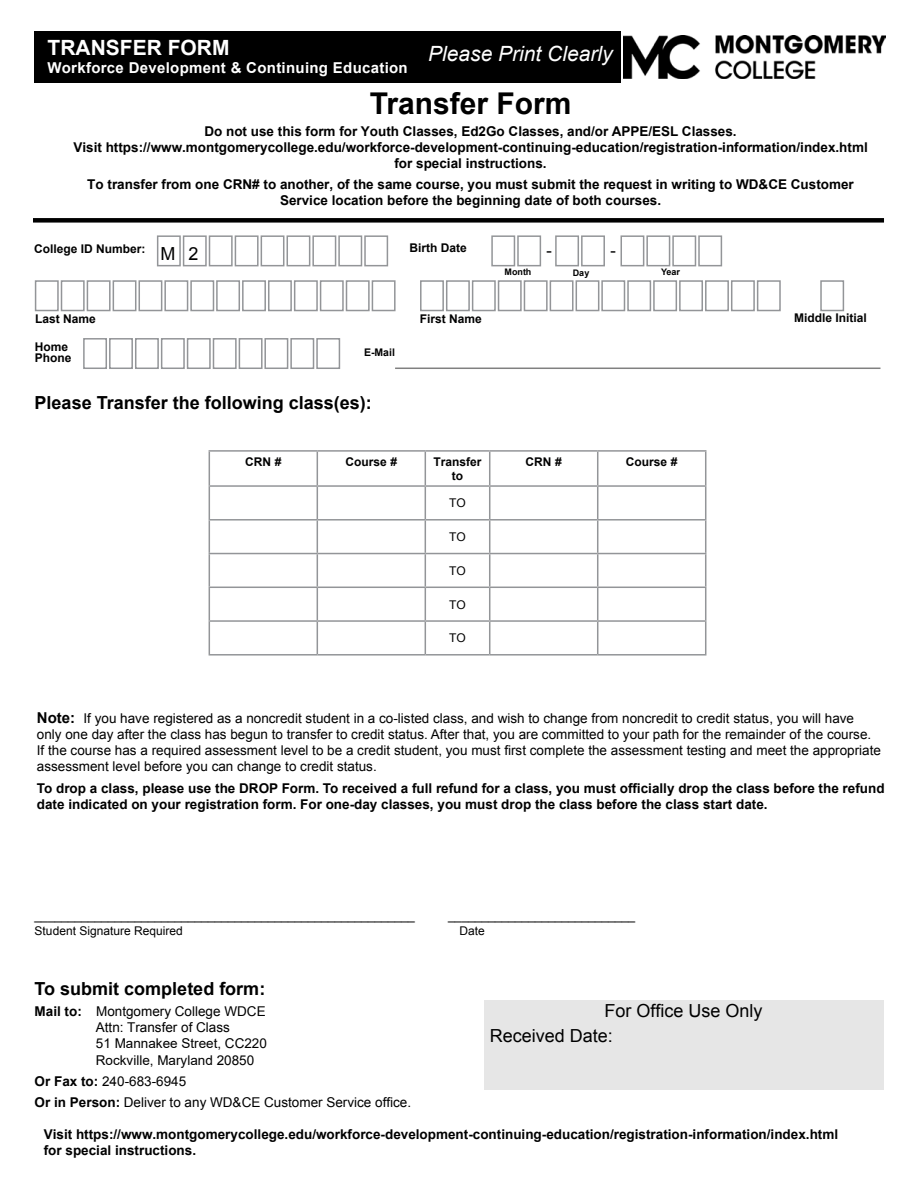
<style>
.page{position:relative;width:918px;height:1188px;background:#fff}
.page>*{position:absolute;margin:0;border:0;box-sizing:border-box;transform-origin:0 0}
.t1{font:700 30px "Arial";color:#000}
.t2{font:italic 21px "Arial";color:#fff}
.t3{font:700 21px "Arial";color:#fff}
.t4{font:700 18px "Arial";color:#000}
.t5{font:18px/25px "Arial";color:#000}
.t6{font:18px "Times New Roman";color:#000}
.t7{font:700 15px "Arial";letter-spacing:.02em;color:#fff}
.t8{font:700 13.5px/16.2px "Arial";color:#000;text-align:center}
.t9{font:13.5px/16.2px "Arial";color:#000}
.t10{font:12px/14.4px "Arial";color:#000}
.t11{font:700 12px/14.4px "Arial";color:#000;text-align:center}
.t12{font:700 10.5px "Arial";color:#000}
.t13{font:700 9px "Arial";color:#000}
.s1{font-weight:700;font-size:15px}
.s2{font-weight:700}
</style>
<div class="page">
<div style="left:484px;top:1000px;width:399px;height:89px;background:#e6e6e6"></div>
<hr style="left:395px;top:368px;width:485px;height:1px;background:#808080">
<div style="left:33px;top:218px;width:851px;height:5px;background:#000"></div>
<hr style="left:209px;top:450px;width:108px;height:2px;background:#939598">
<hr style="left:209px;top:452px;width:1px;height:33px;background:#939598">
<hr style="left:317px;top:450px;width:108px;height:2px;background:#939598">
<hr style="left:317px;top:452px;width:1px;height:33px;background:#939598">
<hr style="left:425px;top:450px;width:65px;height:2px;background:#939598">
<hr style="left:425px;top:452px;width:1px;height:33px;background:#939598">
<hr style="left:490px;top:450px;width:108px;height:2px;background:#939598">
<hr style="left:489px;top:452px;width:1px;height:33px;background:#939598">
<hr style="left:598px;top:450px;width:108px;height:2px;background:#939598">
<hr style="left:597px;top:452px;width:1px;height:33px;background:#939598">
<hr style="left:705px;top:452px;width:1px;height:33px;background:#939598">
<hr style="left:209px;top:485px;width:108px;height:2px;background:#939598">
<hr style="left:209px;top:487px;width:1px;height:32px;background:#939598">
<hr style="left:317px;top:485px;width:108px;height:2px;background:#939598">
<hr style="left:317px;top:487px;width:1px;height:32px;background:#939598">
<hr style="left:425px;top:485px;width:65px;height:2px;background:#939598">
<hr style="left:425px;top:487px;width:1px;height:32px;background:#939598">
<hr style="left:490px;top:485px;width:108px;height:2px;background:#939598">
<hr style="left:489px;top:487px;width:1px;height:32px;background:#939598">
<hr style="left:598px;top:485px;width:108px;height:2px;background:#939598">
<hr style="left:597px;top:487px;width:1px;height:32px;background:#939598">
<hr style="left:705px;top:487px;width:1px;height:32px;background:#939598">
<hr style="left:209px;top:519px;width:108px;height:2px;background:#939598">
<hr style="left:209px;top:521px;width:1px;height:32px;background:#939598">
<hr style="left:317px;top:519px;width:108px;height:2px;background:#939598">
<hr style="left:317px;top:521px;width:1px;height:32px;background:#939598">
<hr style="left:425px;top:519px;width:65px;height:2px;background:#939598">
<hr style="left:425px;top:521px;width:1px;height:32px;background:#939598">
<hr style="left:490px;top:519px;width:108px;height:2px;background:#939598">
<hr style="left:489px;top:521px;width:1px;height:32px;background:#939598">
<hr style="left:598px;top:519px;width:108px;height:2px;background:#939598">
<hr style="left:597px;top:521px;width:1px;height:32px;background:#939598">
<hr style="left:705px;top:521px;width:1px;height:32px;background:#939598">
<hr style="left:209px;top:553px;width:108px;height:1px;background:#939598">
<hr style="left:209px;top:554px;width:1px;height:33px;background:#939598">
<hr style="left:317px;top:553px;width:108px;height:1px;background:#939598">
<hr style="left:317px;top:554px;width:1px;height:33px;background:#939598">
<hr style="left:425px;top:553px;width:65px;height:1px;background:#939598">
<hr style="left:425px;top:554px;width:1px;height:33px;background:#939598">
<hr style="left:490px;top:553px;width:108px;height:1px;background:#939598">
<hr style="left:489px;top:554px;width:1px;height:33px;background:#939598">
<hr style="left:598px;top:553px;width:108px;height:1px;background:#939598">
<hr style="left:597px;top:554px;width:1px;height:33px;background:#939598">
<hr style="left:705px;top:554px;width:1px;height:33px;background:#939598">
<hr style="left:209px;top:587px;width:108px;height:1px;background:#939598">
<hr style="left:209px;top:588px;width:1px;height:32px;background:#939598">
<hr style="left:317px;top:587px;width:108px;height:1px;background:#939598">
<hr style="left:317px;top:588px;width:1px;height:32px;background:#939598">
<hr style="left:425px;top:587px;width:65px;height:1px;background:#939598">
<hr style="left:425px;top:588px;width:1px;height:32px;background:#939598">
<hr style="left:490px;top:587px;width:108px;height:1px;background:#939598">
<hr style="left:489px;top:588px;width:1px;height:32px;background:#939598">
<hr style="left:598px;top:587px;width:108px;height:1px;background:#939598">
<hr style="left:597px;top:588px;width:1px;height:32px;background:#939598">
<hr style="left:705px;top:588px;width:1px;height:32px;background:#939598">
<hr style="left:209px;top:620px;width:108px;height:2px;background:#939598">
<hr style="left:209px;top:622px;width:1px;height:32px;background:#939598">
<hr style="left:317px;top:620px;width:108px;height:2px;background:#939598">
<hr style="left:317px;top:622px;width:1px;height:32px;background:#939598">
<hr style="left:425px;top:620px;width:65px;height:2px;background:#939598">
<hr style="left:425px;top:622px;width:1px;height:32px;background:#939598">
<hr style="left:490px;top:620px;width:108px;height:2px;background:#939598">
<hr style="left:489px;top:622px;width:1px;height:32px;background:#939598">
<hr style="left:598px;top:620px;width:108px;height:2px;background:#939598">
<hr style="left:597px;top:622px;width:1px;height:32px;background:#939598">
<hr style="left:705px;top:622px;width:1px;height:32px;background:#939598">
<hr style="left:209px;top:654px;width:108px;height:2px;background:#939598">
<hr style="left:317px;top:654px;width:108px;height:2px;background:#939598">
<hr style="left:425px;top:654px;width:65px;height:2px;background:#939598">
<hr style="left:490px;top:654px;width:108px;height:2px;background:#939598">
<hr style="left:598px;top:654px;width:108px;height:2px;background:#939598">
<div style="left:34px;top:31px;width:587px;height:51px;background:#000"></div>
<img style="left:623px;top:36px;width:263px;height:43px">
<svg style="left:157px;top:235px;width:232px;height:32px"></svg>
<svg style="left:491px;top:235px;width:232px;height:32px"></svg>
<svg style="left:34px;top:280px;width:811px;height:32px"></svg>
<svg style="left:83px;top:338px;width:258px;height:31px"></svg>
<h1 class="t3" style="left:48px;top:34px;width:183px">TRANSFER FORM</h1>
<h1 class="t7" style="left:48px;top:58px;width:362px">Workforce Development &amp; Continuing Education</h1>
<h2 class="t2" style="left:428px;top:40px;width:186px">Please Print Clearly</h2>
<p class="t1" style="left:370px;top:84px;width:203px">Transfer Form</p>
<p class="t8" style="left:73px;top:123px;width:796px">Do not use this form for Youth Classes, Ed2Go Classes, and/or APPE/ESL Classes.<br>Visit https://www.montgomerycollege.edu/workforce-development-continuing-education/registration-information/index.html for special instructions.</p>
<p class="t8" style="left:87px;top:177px;width:768px">To transfer from one CRN# to another, of the same course, you must submit the request in writing to WD&amp;CE Customer<br>Service location before the beginning date of both courses.</p>
<p class="t11" style="left:34px;top:242px;width:113px">College ID Number:</p>
<p class="t11" style="left:410px;top:241px;width:59px">Birth Date</p>
<p class="t6" style="left:546px;top:238px;width:7px">-</p>
<p class="t6" style="left:610px;top:238px;width:7px">-</p>
<p class="t5" style="left:160px;top:241px;width:39px">M 2</p>
<p class="t13" style="left:505px;top:266px;width:28px">Month</p>
<p class="t13" style="left:573px;top:267px;width:18px">Day</p>
<p class="t13" style="left:661px;top:266px;width:21px">Year</p>
<p class="t11" style="left:35px;top:312px;width:62px">Last Name</p>
<p class="t11" style="left:420px;top:312px;width:64px">First Name</p>
<p class="t11" style="left:794px;top:311px;width:74px">Middle Initial</p>
<p class="t11" style="left:35px;top:340px;width:35px">Home</p>
<h6 class="t12" style="left:364px;top:345px;width:32px">E-Mail</h6>
<p class="t11" style="left:35px;top:351px;width:38px">Phone</p>
<h3 class="t4" style="left:35px;top:391px;width:339px">Please Transfer the following class(es):</h3>
<p class="t11" style="left:245px;top:455px;width:38px">CRN #</p>
<p class="t11" style="left:345px;top:455px;width:53px">Course #</p>
<p class="t11" style="left:434px;top:455px;width:50px">Transfer to</p>
<p class="t11" style="left:526px;top:455px;width:38px">CRN #</p>
<p class="t11" style="left:626px;top:455px;width:53px">Course #</p>
<p class="t10" style="left:449px;top:496px;width:18px">TO</p>
<p class="t10" style="left:449px;top:530px;width:18px">TO</p>
<p class="t10" style="left:449px;top:564px;width:18px">TO</p>
<p class="t10" style="left:449px;top:597px;width:18px">TO</p>
<p class="t10" style="left:449px;top:631px;width:18px">TO</p>
<p class="t9" style="left:37px;top:710px;width:836px"><span class="s1">Note:</span> If you have registered as a noncredit student in a co-listed class, and wish to change from noncredit to credit status, you will have only one day after the class has begun to transfer to credit status. After that, you are committed to your path for the remainder of the course.</p>
<p class="t9" style="left:37px;top:743px;width:846px">If the course has a required assessment level to be a credit student, you must first complete the assessment testing and meet the appropriate</p>
<p class="t9" style="left:37px;top:759px;width:341px">assessment level before you can change to credit status.</p>
<h5 class="t8" style="left:37px;top:780px;width:849px">To drop a class, please use the DROP Form. To received a full refund for a class, you must officially drop the class before the refund</h5>
<p class="t8" style="left:37px;top:796px;width:732px">date indicated on your registration form. For one-day classes, you must drop the class before the class start date.</p>
<p class="t10" style="left:35px;top:909px;width:382px">_________________________________________________________<br>Student Signature Required</p>
<p class="t10" style="left:459px;top:909px;width:177px;text-indent:-11px">____________________________<br>Date</p>
<p class="t4" style="left:35px;top:977px;width:232px">To submit completed form:</p>
<p class="t9" style="left:35px;top:1003px;width:233px"><span class="s2">Mail to:</span> Montgomery College WDCE</p>
<p class="t9" style="left:96px;top:1019px;width:173px">Attn: Transfer of Class<br>51 Mannakee Street, CC220<br>Rockville, Maryland 20850</p>
<p class="t9" style="left:35px;top:1071px;width:378px;line-height:21px"><span class="s2">Or Fax to:</span> 240-683-6945<br><span class="s2">Or in Person:</span> Deliver to any WD&amp;CE Customer Service office.</p>
<p class="t8" style="left:44px;top:1127px;width:796px;text-align:left">Visit https://www.montgomerycollege.edu/workforce-development-continuing-education/registration-information/index.html for special instructions.</p>
<h3 class="t5" style="left:490px;top:999px;width:274px;text-indent:115px">For Office Use Only<br>Received Date:</h3>
</div>
